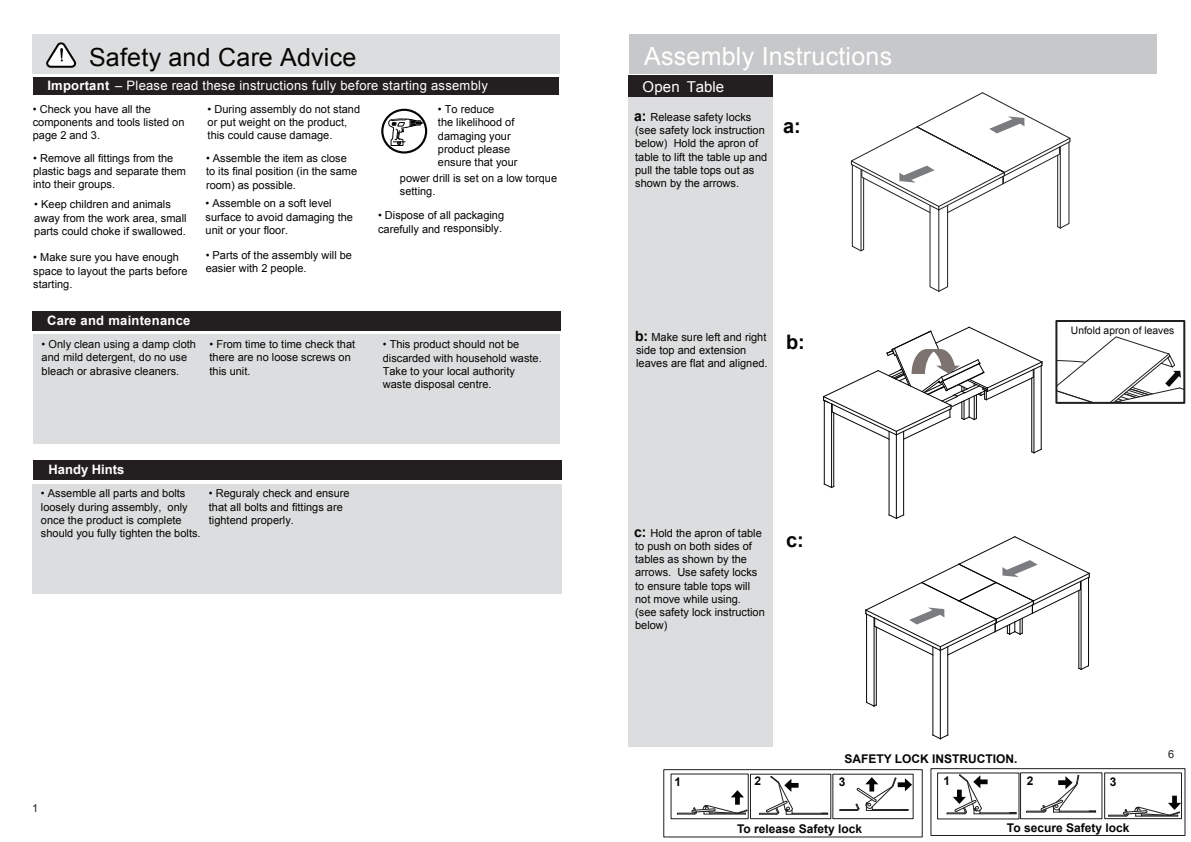
<style>
.page{position:relative;width:1191px;height:842px;background:#fff}
.page>*{position:absolute;margin:0;border:0;box-sizing:border-box;transform-origin:0 0}
.t1{font:25px "Arial";letter-spacing:.01em;color:#fff}
.t2{font:25px "Arial";letter-spacing:.01em;color:#050504}
.t3{font:700 20px "Arial";color:#050504}
.t4{font:15px "Arial";color:#fff}
.t5{font:700 14.2px "Arial";color:#050504}
.t6{font:13px "Arial";letter-spacing:.02em;color:#fff}
.t7{font:700 13px "Arial";letter-spacing:.02em;color:#fff}
.t8{font:700 13px "Arial";color:#fff}
.t9{font:700 12px "Arial";color:#050604}
.t10{font:11.1px/13.2px "Arial";color:#050504}
.t11{font:11px/13.2px "Arial";color:#050504}
.t12{font:11px "Arial";color:#231f20}
.t13{font:10.3px "Arial";color:#060706}
.s1{font-weight:700}
</style>
<div class="page">
<div style="left:33px;top:77px;width:526px;height:17px;background:#231f20"></div>
<div style="left:32px;top:35px;width:528px;height:39px;background:#dcddde"></div>
<svg style="left:46px;top:42px;width:31px;height:26px"></svg>
<div style="left:32px;top:311px;width:528px;height:20px;background:#231f20"></div>
<div style="left:33px;top:334px;width:526px;height:110px;background:#dcddde"></div>
<div style="left:629px;top:34px;width:527px;height:40px;background:#c7c8ca"></div>
<div style="left:628px;top:76px;width:145px;height:22px;background:#231f20"></div>
<svg style="left:663px;top:768px;width:522px;height:70px"></svg>
<div style="left:628px;top:98px;width:145px;height:649px;background:#dcddde"></div>
<hr style="left:1033px;top:369px;width:1px;height:84px;background:#050504">
<hr style="left:1040px;top:366px;width:1px;height:83px;background:#050504">
<svg style="left:1031px;top:448px;width:11px;height:6px"></svg>
<hr style="left:1031px;top:378px;width:1px;height:74px;background:#050504">
<hr style="left:831px;top:404px;width:1px;height:83px;background:#050504">
<svg style="left:823px;top:483px;width:12px;height:6px"></svg>
<hr style="left:833px;top:413px;width:1px;height:73px;background:#050504">
<hr style="left:823px;top:400px;width:1px;height:84px;background:#050504">
<hr style="left:888px;top:431px;width:1px;height:84px;background:#050504">
<hr style="left:896px;top:435px;width:1px;height:83px;background:#050504">
<hr style="left:903px;top:431px;width:1px;height:84px;background:#050504">
<svg style="left:888px;top:514px;width:17px;height:5px"></svg>
<hr style="left:1080px;top:581px;width:1px;height:88px;background:#050504">
<hr style="left:1088px;top:577px;width:1px;height:89px;background:#050504">
<svg style="left:1078px;top:664px;width:11px;height:6px"></svg>
<hr style="left:1078px;top:590px;width:1px;height:78px;background:#050504">
<hr style="left:873px;top:618px;width:1px;height:88px;background:#050504">
<svg style="left:866px;top:701px;width:11px;height:6px"></svg>
<hr style="left:875px;top:627px;width:1px;height:78px;background:#050504">
<hr style="left:866px;top:614px;width:1px;height:88px;background:#050504">
<hr style="left:932px;top:647px;width:1px;height:88px;background:#050504">
<hr style="left:940px;top:650px;width:1px;height:89px;background:#050504">
<hr style="left:947px;top:647px;width:1px;height:88px;background:#050504">
<svg style="left:932px;top:734px;width:17px;height:6px"></svg>
<div style="left:1055px;top:320px;width:130px;height:84px;border:2px solid #211e1e"></div>
<svg style="left:1055px;top:336px;width:130px;height:68px"></svg>
<svg style="left:850px;top:92px;width:221px;height:200px"></svg>
<svg style="left:823px;top:326px;width:220px;height:114px"></svg>
<svg style="left:865px;top:536px;width:225px;height:120px"></svg>
<svg style="left:388px;top:119px;width:34px;height:27px"></svg>
<div style="left:381px;top:109px;width:46px;height:45px;border:2px solid #050504;border-radius:50%"></div>
<div style="left:33px;top:460px;width:529px;height:20px;background:#231f20"></div>
<div style="left:32px;top:483px;width:530px;height:110px;background:#dcddde"></div>
<h1 class="t2" style="left:89px;top:41px;width:269px">Safety and Care Advice</h1>
<p class="t6" style="left:47px;top:77px;width:442px"><span class="s1">Important</span> – Please read these instructions fully before starting assembly</p>
<p class="t11" style="left:33px;top:103px;width:153px">• Check you have all the components and tools listed on page 2 and 3.</p>
<p class="t11" style="left:33px;top:151px;width:154px">• Remove all fittings from the plastic bags and separate them into their groups.</p>
<p class="t11" style="left:34px;top:198px;width:154px">• Keep children and animals away from the work area, small parts could choke if swallowed.</p>
<p class="t11" style="left:33px;top:251px;width:156px">• Make sure you have enough space to layout the parts before starting.</p>
<p class="t7" style="left:47px;top:312px;width:145px">Care and maintenance</p>
<p class="t11" style="left:208px;top:102px;width:154px">• During assembly do not stand or put weight on the product, this could cause damage.</p>
<p class="t11" style="left:206px;top:152px;width:153px">• Assemble the item as close to its final position (in the same room) as possible.</p>
<p class="t11" style="left:205px;top:197px;width:149px">• Assemble on a soft level surface to avoid damaging the unit or your floor.</p>
<p class="t11" style="left:206px;top:249px;width:148px">• Parts of the assembly will be easier with 2 people.</p>
<p class="t11" style="left:438px;top:103px;width:81px">• To reduce<br>the likelihood of damaging your product please ensure that your</p>
<p class="t11" style="left:400px;top:172px;width:159px">power drill is set on a low torque setting.</p>
<p class="t11" style="left:378px;top:209px;width:128px">• Dispose of all packaging carefully and responsibly.</p>
<p class="t11" style="left:42px;top:338px;width:156px">• Only clean using a damp cloth and mild detergent, do no use bleach or abrasive cleaners.</p>
<p class="t11" style="left:209px;top:338px;width:147px">• From time to time check that there are no loose screws on this unit.</p>
<p class="t11" style="left:383px;top:338px;width:160px">• This product should not be discarded with household waste.<br>Take to your local authority waste disposal centre.</p>
<p class="t8" style="left:49px;top:461px;width:77px">Handy Hints</p>
<p class="t11" style="left:41px;top:487px;width:161px">• Assemble all parts and bolts loosely during assembly, only once the product is complete should you fully tighten the bolts.</p>
<p class="t11" style="left:209px;top:487px;width:142px">• Reguraly check and ensure that all bolts and fittings are tightend properly.</p>
<p class="t12" style="left:32px;top:801px;width:8px">1</p>
<h1 class="t1" style="left:644px;top:39px;width:250px">Assembly Instructions</h1>
<h3 class="t4" style="left:642px;top:77px;width:83px">Open Table</h3>
<p class="t10" style="left:635px;top:111px;width:134px;text-indent:15px">Release safety locks (see safety lock instruction below) Hold the apron of table to lift the table up and pull the table tops out as shown by the arrows.</p>
<p class="t5" style="left:634px;top:107px;width:14px">a:</p>
<h2 class="t3" style="left:783px;top:113px;width:19px">a:</h2>
<p class="t5" style="left:635px;top:326px;width:15px">b:</p>
<p class="t10" style="left:636px;top:330px;width:133px;text-indent:15px">Make sure left and right side top and extension leaves are flat and aligned.</p>
<h2 class="t3" style="left:786px;top:329px;width:20px">b:</h2>
<p class="t13" style="left:1071px;top:324px;width:105px">Unfold apron of leaves</p>
<p class="t10" style="left:635px;top:526px;width:131px;text-indent:15px">Hold the apron of table to push on both sides of tables as shown by the arrows. Use safety locks to ensure table tops will not move while using. (see safety lock instruction below)</p>
<p class="t5" style="left:634px;top:522px;width:14px">c:</p>
<h2 class="t3" style="left:786px;top:527px;width:19px">c:</h2>
<p class="t9" style="left:844px;top:751px;width:175px">SAFETY LOCK INSTRUCTION.</p>
<p class="t12" style="left:1168px;top:747px;width:8px">6</p>
<p class="t9" style="left:674px;top:773px;width:8px">1</p>
<p class="t9" style="left:754px;top:773px;width:8px">2</p>
<p class="t9" style="left:839px;top:773px;width:8px">3</p>
<p class="t9" style="left:943px;top:772px;width:8px">1</p>
<p class="t9" style="left:1027px;top:772px;width:8px">2</p>
<p class="t9" style="left:1110px;top:773px;width:8px">3</p>
<p class="t9" style="left:737px;top:820px;width:127px">To release Safety lock</p>
<p class="t9" style="left:1007px;top:819px;width:124px">To secure Safety lock</p>
</div>
